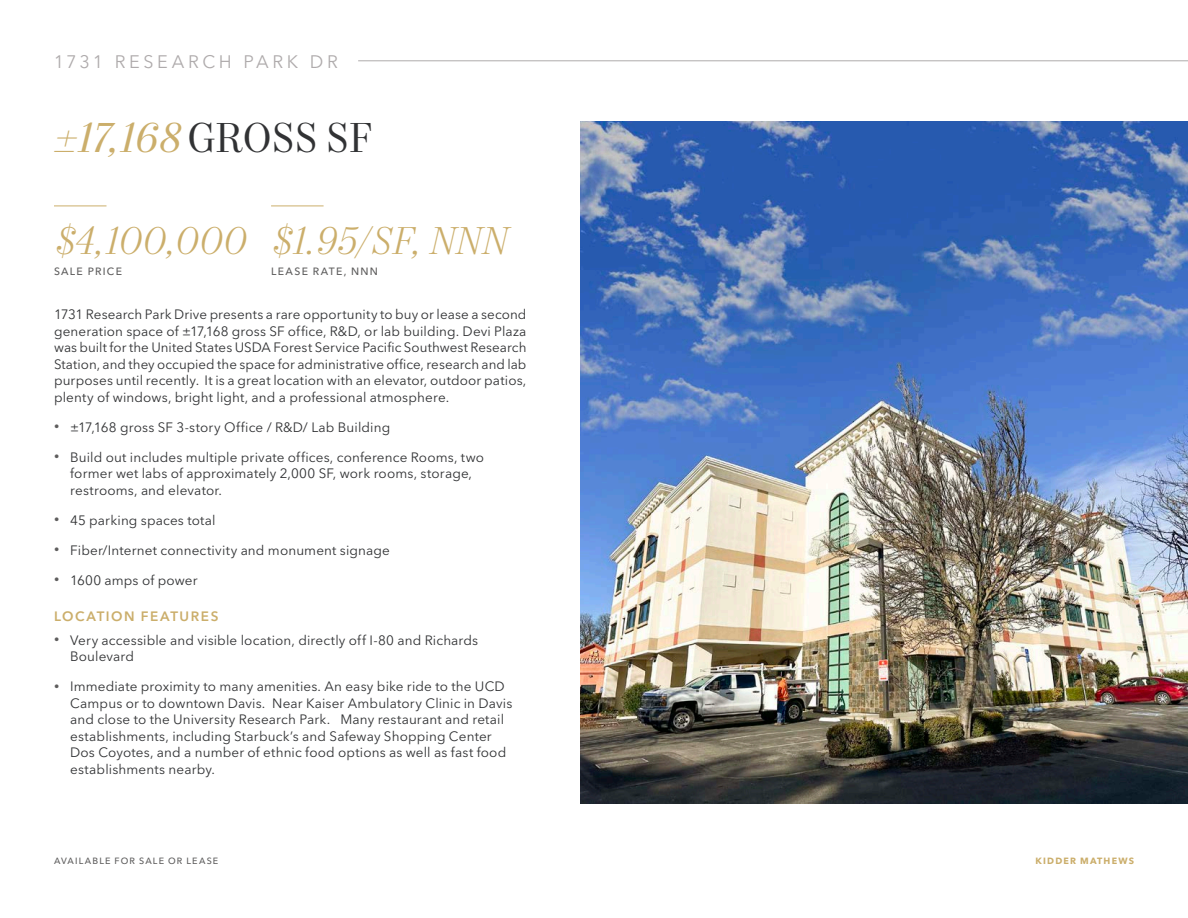
<style>
.page{position:relative;width:1188px;height:918px;background:#fff}
.page>*{position:absolute;margin:0;border:0;box-sizing:border-box;transform-origin:0 0}
.Headline_-_Level_1_-_Charcoal_2023{font:italic 42px "Mort Modern 08";color:#cbae6b}
.Stat_Italic_-_Gold_2023{font:italic 300 39px "Mort Modern 07";color:#cbae6b}
.t1{font:18px "Avenir Next LT Pro";letter-spacing:.195em;color:#afabac}
.Body_Copy_-_Charcoal_2023{font:13.5px/16.5px "Avenir Next LT Pro";letter-spacing:.01em;color:#313234}
.Subhead_-_Level_1_-_Gold_2023{font:600 13.5px "Avenir Next LT Pro";letter-spacing:.115em;color:#cbae6b}
.Stat_Label_-_Ash_2023{font:500 10.5px "Avenir Next LT Pro";letter-spacing:.125em;color:#5e5d5d}
.t2{font:500 9px "Avenir Next LT Pro";letter-spacing:.13em;color:#5e5d5d}
.t3{font:700 9px "Avenir Next LT Pro";letter-spacing:.13em;color:#cbae6b}
.s1{font-style:normal;color:#313234}
.s2{font-size:10.5px;color:#5e5d5d}
</style>
<div class="page">
<hr style="left:54px;top:206px;width:52px;height:1px;background:#cbae6b">
<hr style="left:271px;top:206px;width:53px;height:1px;background:#cbae6b">
<img style="left:580px;top:122px;width:608px;height:681px">
<hr style="left:358px;top:61px;width:830px;height:1px;background:#afabac">
<h3 class="t1" style="left:54px;top:51px;width:286px">1731 RESEARCH PARK DR</h3>
<p class="Headline_-_Level_1_-_Charcoal_2023" style="left:54px;top:112px;width:320px">±17,168 <span class="s1">GROSS SF</span></p>
<p class="Stat_Italic_-_Gold_2023" style="left:54px;top:218px;width:193px">$4,100,000</p>
<p class="Stat_Label_-_Ash_2023" style="left:54px;top:265px;width:69px">SALE PRICE</p>
<p class="Stat_Italic_-_Gold_2023" style="left:271px;top:218px;width:238px">$1.95/SF, NNN</p>
<p class="Stat_Label_-_Ash_2023" style="left:271px;top:265px;width:109px">LEASE RATE, NNN</p>
<p class="Body_Copy_-_Charcoal_2023" style="left:54px;top:306px;width:474px;text-align:justify">1731 Research Park Drive presents a rare opportunity to buy or lease a second generation space of ±17,168 gross SF office, R&amp;D, or lab building. Devi Plaza was built for the United States USDA Forest Service Pacific Southwest Research Station, and they occupied the space for administrative office, research and lab purposes until recently. It is a great location with an elevator, outdoor patios, plenty of windows, bright light, and a professional atmosphere.</p>
<p class="Body_Copy_-_Charcoal_2023" style="left:54px;top:419px;width:338px"><span class="s2">•</span> ±17,168 gross SF 3-story Office / R&amp;D/ Lab Building</p>
<p class="Body_Copy_-_Charcoal_2023" style="left:70px;top:449px;width:416px;text-indent:-16px"><span class="s2">•</span> Build out includes multiple private offices, conference Rooms, two former wet labs of approximately 2,000 SF, work rooms, storage, restrooms, and elevator.</p>
<p class="Body_Copy_-_Charcoal_2023" style="left:54px;top:512px;width:163px"><span class="s2">•</span> 45 parking spaces total</p>
<p class="Body_Copy_-_Charcoal_2023" style="left:54px;top:542px;width:337px"><span class="s2">•</span> Fiber/Internet connectivity and monument signage</p>
<p class="Body_Copy_-_Charcoal_2023" style="left:54px;top:572px;width:145px"><span class="s2">•</span> 1600 amps of power</p>
<p class="Subhead_-_Level_1_-_Gold_2023" style="left:54px;top:608px;width:166px">LOCATION FEATURES</p>
<p class="Body_Copy_-_Charcoal_2023" style="left:70px;top:632px;width:410px;text-indent:-16px"><span class="s2">•</span> Very accessible and visible location, directly off I-80 and Richards<br>Boulevard</p>
<p class="Body_Copy_-_Charcoal_2023" style="left:70px;top:678px;width:444px;text-indent:-16px"><span class="s2">•</span> Immediate proximity to many amenities. An easy bike ride to the UCD Campus or to downtown Davis. Near Kaiser Ambulatory Clinic in Davis and close to the University Research Park. Many restaurant and retail establishments, including Starbuck’s and Safeway Shopping Center Dos Coyotes, and a number of ethnic food options as well as fast food establishments nearby.</p>
<p class="t2" style="left:54px;top:855px;width:166px">AVAILABLE FOR SALE OR LEASE</p>
<p class="t3" style="left:1036px;top:855px;width:100px">KIDDER MATHEWS</p>
</div>
